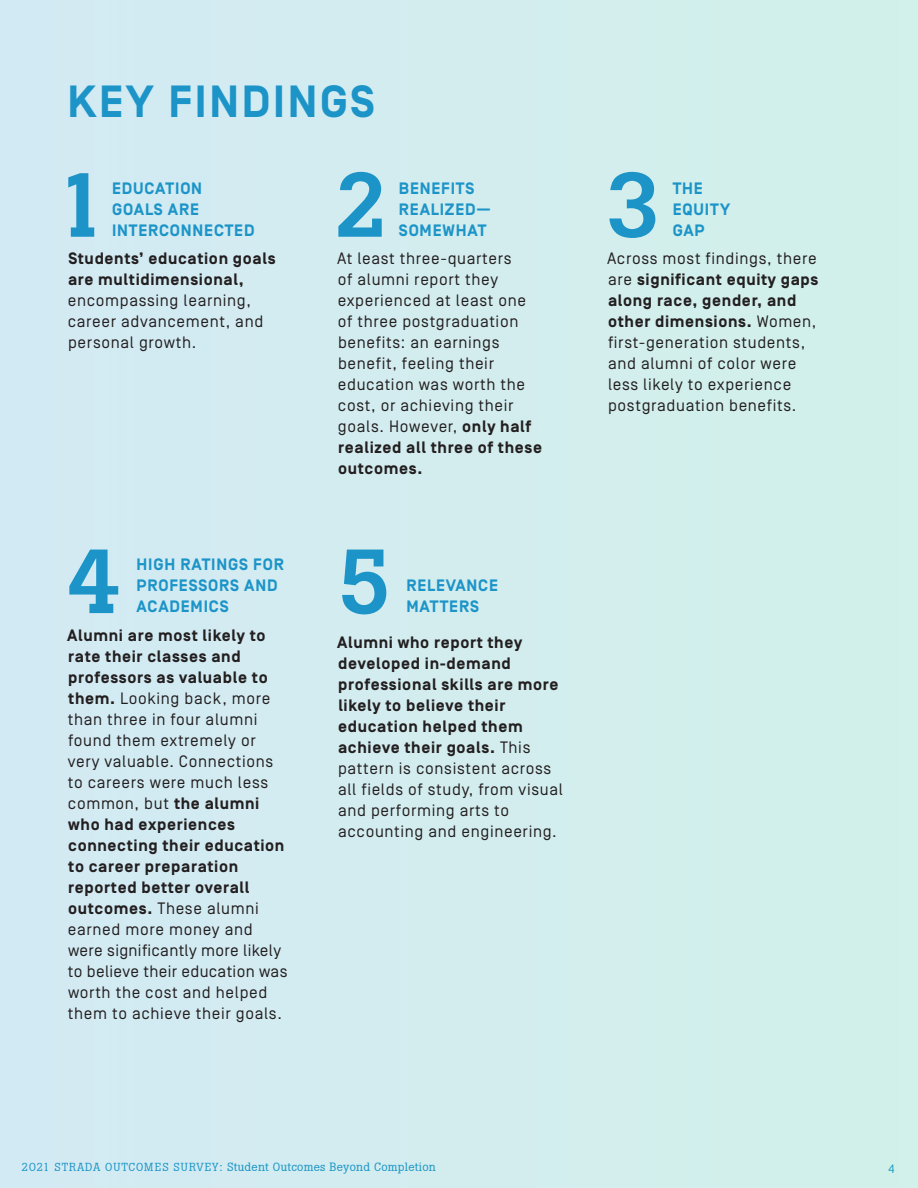
<style>
.page{position:relative;width:918px;height:1188px;background:#d3edef}
.page>*{position:absolute;margin:0;border:0;box-sizing:border-box;transform-origin:0 0}
.t1{font:500 90px "Boton";color:#1c94c8}
.t2{font:700 45px "Simplon Norm";letter-spacing:.06em;color:#1c94c8}
.t3{font:16.5px/21px "Simplon Norm";letter-spacing:.04em;color:#231f20}
.t4{font:700 16.5px/21px "Simplon Norm";letter-spacing:.04em;color:#231f20}
.t5{font:700 16.5px/21px "Simplon Norm";letter-spacing:.05em;color:#1c94c8}
.t6{font:12px "Boton";letter-spacing:.02em;color:#1c94c8}
.t7{font:12px "Simplon Norm";color:#1c94c8}
.s1{font-weight:700}
.s2{font-weight:400}
.s3{font-size:11.7px}
</style>
<div class="page">
<p class="t2" style="left:68px;top:77px;width:309px">KEY FINDINGS</p>
<p class="t1" style="left:334px;top:152px;width:56px">2</p>
<p class="t3" style="left:337px;top:249px;width:206px">At least three-quarters<br>of alumni report they experienced at least one of three postgraduation benefits: an earnings benefit, feeling their education was worth the cost, or achieving their goals. However, <span class="s1">only half realized all three of these outcomes.</span></p>
<p class="t1" style="left:607px;top:152px;width:56px">3</p>
<p class="t3" style="left:607px;top:249px;width:213px">Across most findings, there are <span class="s1">significant equity gaps along race, gender, and other dimensions.</span> Women, first-generation students, and alumni of color were less likely to experience postgraduation benefits.</p>
<p class="t1" style="left:54px;top:152px;width:56px">1</p>
<p class="t3" style="left:68px;top:249px;width:209px"><span class="s1">Students’ education goals are multidimensional, </span>encompassing learning, career advancement, and personal growth.</p>
<p class="t5" style="left:112px;top:178px;width:144px">EDUCATION<br>GOALS ARE<br>INTERCONNECTED</p>
<p class="t5" style="left:399px;top:178px;width:93px">BENEFITS<br>REALIZED—<br>SOMEWHAT</p>
<p class="t5" style="left:673px;top:178px;width:59px">THE<br>EQUITY<br>GAP</p>
<p class="t1" style="left:66px;top:528px;width:56px">4</p>
<p class="t3" style="left:67px;top:625px;width:222px"><span class="s1">Alumni are most likely to rate their classes and professors as valuable to them.</span> Looking back, more than three in four alumni found them extremely or very valuable. Connections to careers were much less common, but <span class="s1">the alumni who had experiences connecting their education to career preparation reported better overall outcomes.</span> These alumni earned more money and were significantly more likely to believe their education was worth the cost and helped them to achieve their goals.</p>
<p class="t5" style="left:137px;top:555px;width:149px">HIGH RATINGS FOR<br>PROFESSORS AND<br>ACADEMICS</p>
<p class="t1" style="left:337px;top:528px;width:56px">5</p>
<p class="t4" style="left:337px;top:632px;width:227px">Alumni who report they developed in-demand professional skills are more likely to believe their education helped them achieve their goals. <span class="s2">This pattern is consistent across all fields of study, from visual and performing arts to accounting and engineering.</span></p>
<p class="t5" style="left:406px;top:576px;width:93px">RELEVANCE<br>MATTERS</p>
<p class="t6" style="left:22px;top:1160px;width:416px"><span class="s3">2021 STRADA OUTCOMES SURVEY:</span> Student Outcomes Beyond Completion</p>
<p class="t7" style="left:889px;top:1162px;width:8px">4</p>
</div>
